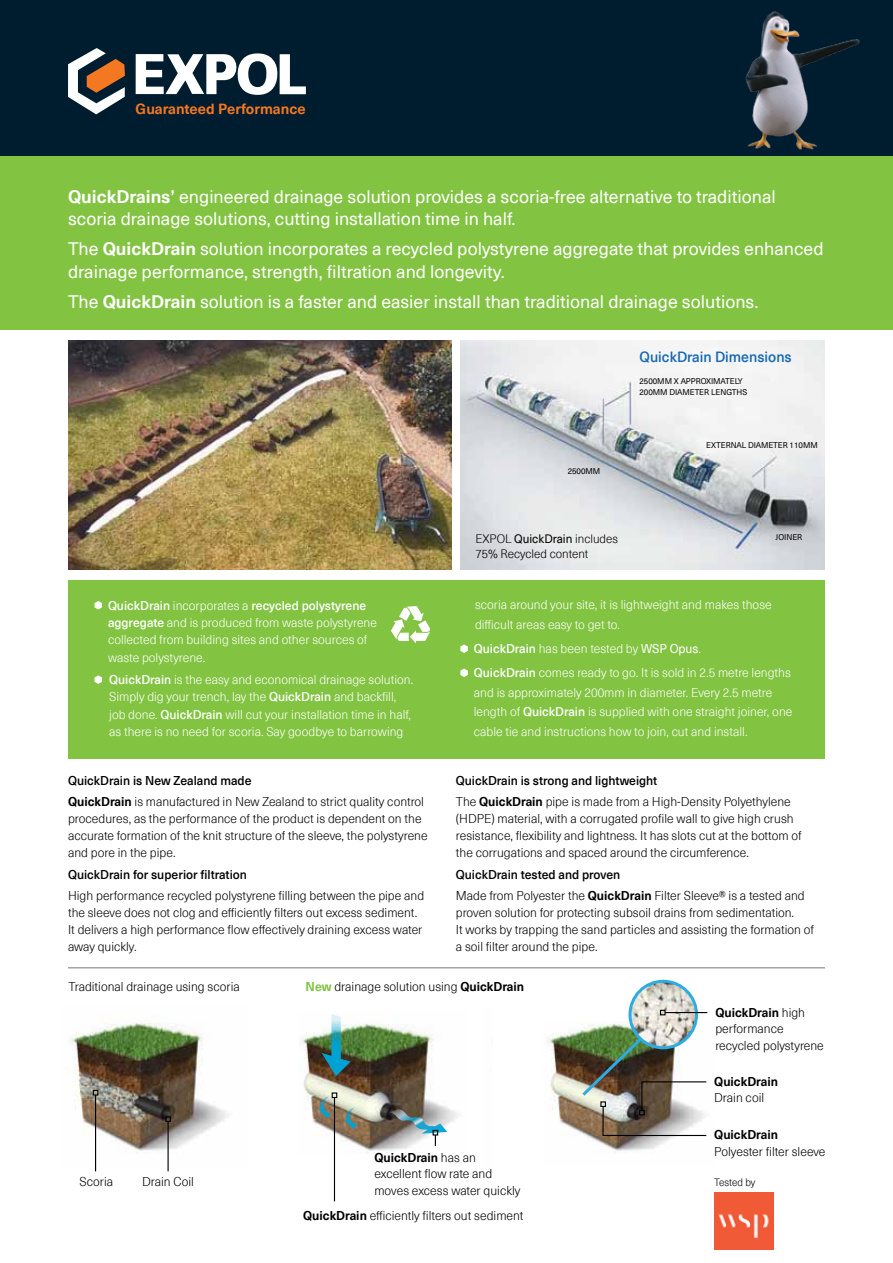
<style>
.page{position:relative;width:893px;height:1263px;background:#fff}
.page>*{position:absolute;margin:0;border:0;box-sizing:border-box;transform-origin:0 0}
.t1{font:17.7px/22.2px "Neue Haas Unica Pro";color:#fff}
.t2{font:500 14.55px "Neue Haas Unica Pro";color:#1468b1}
.t3{font:700 14.4px "Neue Haas Unica Pro";color:#f47721}
.t4{font:300 12.45px/17px "Neue Haas Unica Pro";color:#000}
.t5{font:300 12.45px/17.4px "Neue Haas Unica Pro";color:#fff}
.t6{font:500 12.45px "Neue Haas Unica Pro";color:#000}
.t7{font:700 12.45px "Neue Haas Unica Pro";color:#000}
.t8{font:300 12px "Neue Haas Unica Pro";color:#000}
.t9{font:300 10.5px "Neue Haas Unica Pro";letter-spacing:-.005em;color:#000;scale:.94 1}
.t10{font:8.25px/10.8px "Neue Haas Unica Pro";color:#000}
.s1{font-weight:700}
.s2{font-weight:500}
.s3{font-weight:400}
.s4{font-weight:700;color:#82c341}
</style>
<div class="page">
<div style="left:0;top:134px;width:893px;height:196px;background:#82c341"></div>
<div style="left:0;top:0;width:893px;height:155px;background:#001d30"></div>
<svg style="left:68px;top:48px;width:57px;height:66px"></svg>
<svg style="left:136px;top:53px;width:170px;height:42px"></svg>
<img style="left:300px;top:1024px;width:158px;height:131px">
<svg style="left:322px;top:1014px;width:29px;height:62px"></svg>
<svg style="left:318px;top:1097px;width:13px;height:21px"></svg>
<svg style="left:344px;top:1107px;width:14px;height:22px"></svg>
<img style="left:547px;top:1021px;width:159px;height:132px">
<hr style="left:68px;top:967px;width:757px;height:1px;background:#a3a5a8">
<svg style="left:388px;top:1109px;width:59px;height:37px;background:#99a6a8"></svg>
<hr style="left:334px;top:1097px;width:1px;height:104px;background:#000">
<svg style="left:332px;top:1092px;width:5px;height:6px"></svg>
<img style="left:630px;top:981px;width:66px;height:67px;border-radius:33px">
<div style="left:628px;top:980px;width:70px;height:69px;border:3px solid #2cace2;border-radius:50%"></div>
<img style="left:579px;top:1035px;width:128px;height:101px">
<hr style="left:665px;top:1012px;width:42px;height:1px;background:#000">
<svg style="left:660px;top:1010px;width:6px;height:5px"></svg>
<img style="left:714px;top:1192px;width:59px;height:57px">
<img style="left:66px;top:1023px;width:162px;height:145px">
<hr style="left:95px;top:1095px;width:1px;height:76px;background:#000">
<svg style="left:93px;top:1090px;width:5px;height:5px"></svg>
<hr style="left:168px;top:1121px;width:1px;height:50px;background:#000">
<svg style="left:165px;top:1116px;width:6px;height:6px"></svg>
<div style="left:68px;top:580px;width:757px;height:178px;background:#82c341"></div>
<svg style="left:94px;top:601px;width:8px;height:8px"></svg>
<svg style="left:94px;top:675px;width:8px;height:9px"></svg>
<svg style="left:460px;top:644px;width:8px;height:9px"></svg>
<svg style="left:460px;top:668px;width:8px;height:9px"></svg>
<svg style="left:391px;top:606px;width:39px;height:37px"></svg>
<img style="left:68px;top:340px;width:384px;height:229px">
<img style="left:460px;top:340px;width:365px;height:229px">
<img style="left:745px;top:11px;width:115px;height:139px">
<p class="t3" style="left:136px;top:100px;width:172px">Guaranteed Performance</p>
<h1 class="t1" style="left:68px;top:186px;width:709px"><span class="s1">QuickDrains’</span> engineered drainage solution provides a scoria-free alternative to traditional scoria drainage solutions, cutting installation time in half.</h1>
<h1 class="t1" style="left:68px;top:238px;width:757px">The <span class="s1">QuickDrain</span> solution incorporates a recycled polystyrene aggregate that provides enhanced drainage performance, strength, filtration and longevity.</h1>
<h1 class="t1" style="left:68px;top:291px;width:692px">The <span class="s1">QuickDrain</span> solution is a faster and easier install than traditional drainage solutions.</h1>
<p class="t2" style="left:640px;top:348px;width:154px">QuickDrain Dimensions</p>
<p class="t10" style="left:639px;top:376px;width:109px">2500MM X APPROXIMATELY<br>200MM DIAMETER LENGTHS</p>
<p class="t10" style="left:568px;top:466px;width:34px">2500MM</p>
<p class="t10" style="left:706px;top:440px;width:113px">EXTERNAL DIAMETER 110MM</p>
<p class="t5" style="left:108px;top:597px;width:270px"><span class="s2">QuickDrain</span> incorporates a <span class="s2">recycled polystyrene aggregate</span> and is produced from waste polystyrene collected from building sites and other sources of waste polystyrene.</p>
<p class="t5" style="left:109px;top:671px;width:306px"><span class="s2">QuickDrain</span> is the easy and economical drainage solution.<br>Simply dig your trench, lay the <span class="s2">QuickDrain</span> and backfill, job done. <span class="s2">QuickDrain</span> will cut your installation time in half, as there is no need for scoria. Say goodbye to barrowing</p>
<p class="t4" style="left:68px;top:770px;width:358px;line-height:21.5px"><span class="s2">QuickDrain is New Zealand made<br></span><span class="s1">QuickDrain</span> is manufactured in New Zealand to strict quality control</p>
<p class="t4" style="left:68px;top:810px;width:361px">procedures, as the performance of the product is dependent on the accurate formation of the knit structure of the sleeve, the polystyrene and pore in the pipe.</p>
<p class="t6" style="left:68px;top:867px;width:180px">QuickDrain for superior filtration</p>
<p class="t4" style="left:68px;top:887px;width:358px">High performance recycled polystyrene filling between the pipe and the sleeve does not clog and efficiently filters out excess sediment.<br>It delivers a high performance flow effectively draining excess water away quickly.</p>
<p class="t8" style="left:475px;top:531px;width:144px">EXPOL <span class="s3">QuickDrain</span> includes</p>
<p class="t10" style="left:775px;top:532px;width:28px">JOINER</p>
<p class="t8" style="left:475px;top:546px;width:114px">75% Recycled content</p>
<p class="t5" style="left:475px;top:595px;width:298px;line-height:19.6px">scoria around your site, it is lightweight and makes those difficult areas easy to get to.</p>
<p class="t5" style="left:474px;top:637px;width:318px;line-height:24.2px"><span class="s2">QuickDrain</span> has been tested by <span class="s3">WSP Opus</span>.<br><span class="s2">QuickDrain</span> comes ready to go. It is sold in 2.5 metre lengths</p>
<p class="t5" style="left:474px;top:683px;width:320px;line-height:19.6px">and is approximately 200mm in diameter. Every 2.5 metre length of <span class="s2">QuickDrain</span> is supplied with one straight joiner, one cable tie and instructions how to join, cut and install.</p>
<p class="t4" style="left:456px;top:770px;width:336px;line-height:21.5px"><span class="s2">QuickDrain is strong and lightweight<br></span>The <span class="s1">QuickDrain</span> pipe is made from a High-Density Polyethylene</p>
<p class="t4" style="left:456px;top:810px;width:347px">(HDPE) material, with a corrugated profile wall to give high crush resistance, flexibility and lightness. It has slots cut at the bottom of the corrugations and spaced around the circumference.</p>
<p class="t4" style="left:456px;top:864px;width:350px;line-height:21.5px"><span class="s2">QuickDrain tested and proven<br></span>Made from Polyester the <span class="s1">QuickDrain</span> Filter Sleeve® is a tested and</p>
<p class="t4" style="left:456px;top:904px;width:360px">proven solution for protecting subsoil drains from sedimentation.<br>It works by trapping the sand particles and assisting the formation of a soil filter around the pipe.</p>
<p class="t4" style="left:68px;top:979px;width:173px">Traditional drainage using scoria</p>
<p class="t4" style="left:306px;top:979px;width:220px"><span class="s4">New</span> drainage solution using <span class="s1">QuickDrain</span></p>
<p class="t4" style="left:715px;top:1004px;width:110px;line-height:16.5px"><span class="s1">QuickDrain</span> high performance recycled polystyrene</p>
<p class="t7" style="left:714px;top:1074px;width:65px">QuickDrain</p>
<p class="t4" style="left:714px;top:1090px;width:51px">Drain coil</p>
<p class="t7" style="left:714px;top:1127px;width:65px">QuickDrain</p>
<p class="t4" style="left:714px;top:1143px;width:113px">Polyester filter sleeve</p>
<p class="t4" style="left:374px;top:1149px;width:147px;line-height:16.5px"><span class="s1">QuickDrain</span> has an excellent flow rate and moves excess water quickly</p>
<p class="t4" style="left:303px;top:1207px;width:222px"><span class="s1">QuickDrain</span> efficiently filters out sediment</p>
<p class="t4" style="left:80px;top:1173px;width:35px">Scoria</p>
<p class="t4" style="left:142px;top:1173px;width:53px">Drain Coil</p>
<p class="t9" style="left:714px;top:1175px;width:45px">Tested by</p>
</div>
